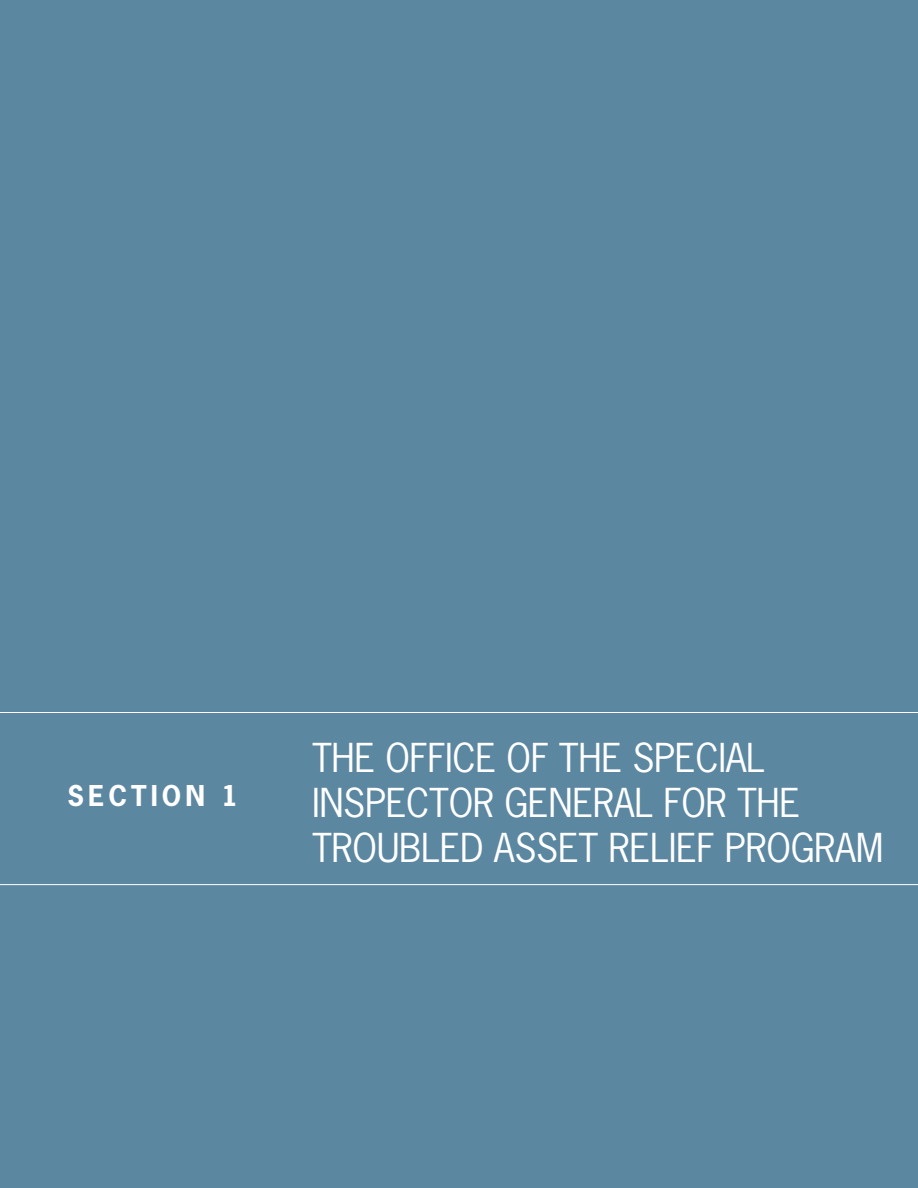
<style>
.page{position:relative;width:918px;height:1188px;background:#5c87a1}
.page>*{position:absolute;margin:0;border:0;box-sizing:border-box;transform-origin:0 0}
.t1{font:75px "News Gothic Std";letter-spacing:-.01em;color:#fff}
.t2{font:37.5px/45px "News Gothic Std";letter-spacing:-.01em;color:#fff}
.t3{font:700 27px "News Gothic Std";letter-spacing:.15em;color:#fff}
</style>
<div class="page">
<hr style="left:0;top:712px;width:918px;height:1px;background:#fff">
<hr style="left:0;top:884px;width:918px;height:1px;background:#fff">
<p class="t3" style="left:68px;top:784px;width:172px">SECTION 1</p>
<p class="t2" style="left:312px;top:738px;width:573px">THE OFFICE OF THE SPECIAL<br>INSPECTOR GENERAL FOR THE<br>TROUBLED ASSET RELIEF PROGRAM</p>
<h1 class="t1" style="left:383px;top:769px;width:520px">INVESTIGATIONS</h1>
</div>
